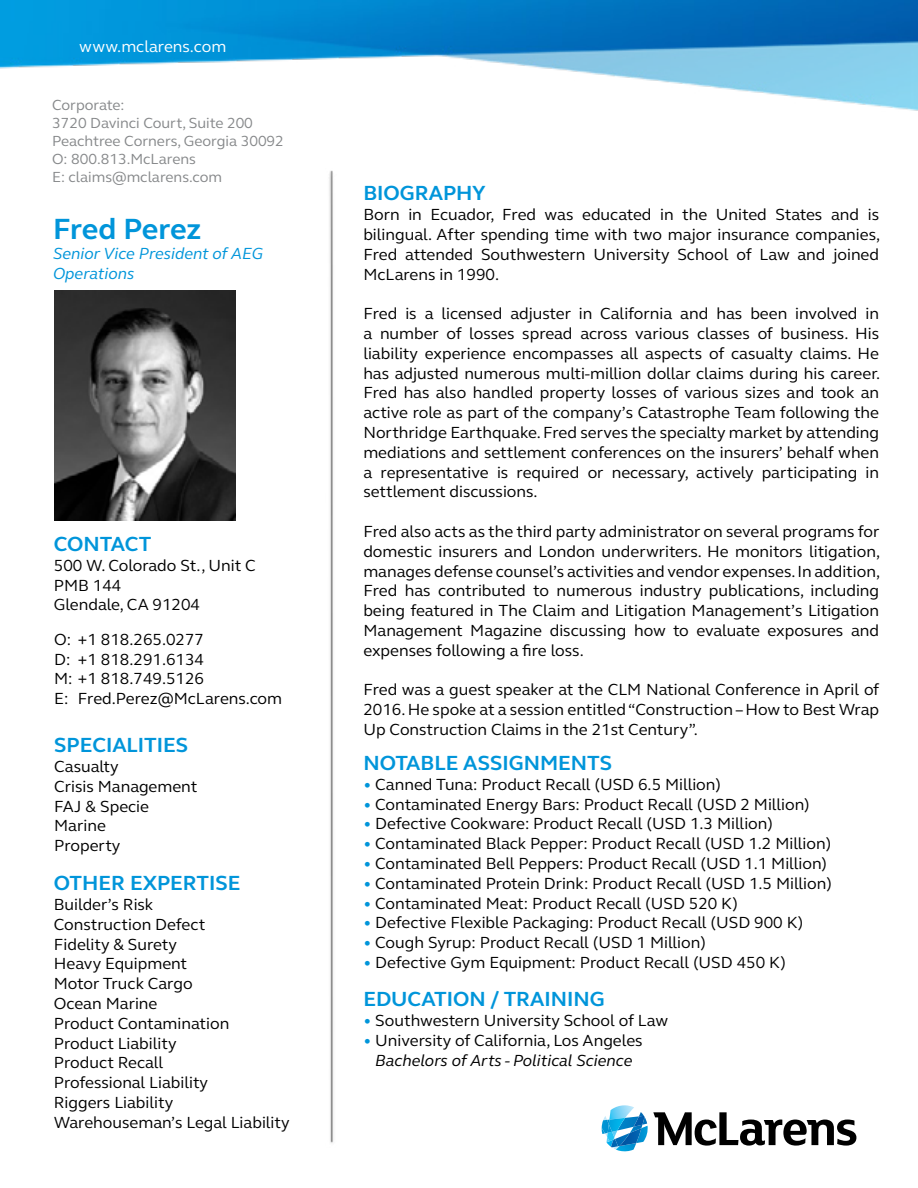
<style>
.page{position:relative;width:918px;height:1188px;background:#fff}
.page>*{position:absolute;margin:0;border:0;box-sizing:border-box;transform-origin:0 0}
.t1{font:700 30px "FS Elliot";letter-spacing:-.01em;color:#0095da}
.t2{font:700 21px "FS Elliot";color:#0095da}
.t3{font:16.5px/19.8px "FS Elliot";color:#000}
.t4{font:italic 16.5px/19.8px "FS Elliot";color:#0095da}
.t5{font:16.5px "FS Elliot";color:#fff}
.t6{font:15px/18px "FS Elliot";color:#86888a}
.s1{color:#0095da}
.s2{font-style:italic}
</style>
<div class="page">
<img style="left:0;top:0;width:918px;height:111px">
<img style="left:329px;top:170px;width:5px;height:973px">
<svg style="left:602px;top:1105px;width:254px;height:47px"></svg>
<img style="left:54px;top:291px;width:182px;height:229px">
<p class="t5" style="left:79px;top:36px;width:149px">www.mclarens.com</p>
<p class="t6" style="left:52px;top:96px;width:233px">Corporate:<br>3720 Davinci Court, Suite 200<br>Peachtree Corners, Georgia 30092<br>O: 800.813.McLarens<br>E: claims@mclarens.com</p>
<h1 class="t1" style="left:53px;top:209px;width:150px">Fred Perez</h1>
<p class="t4" style="left:53px;top:243px;width:212px">Senior Vice President of AEG<br>Operations</p>
<p class="t2" style="left:54px;top:530px;width:99px">CONTACT</p>
<p class="t3" style="left:54px;top:555px;width:203px">500 W. Colorado St., Unit C<br>PMB 144<br>Glendale, CA 91204</p>
<p class="t3" style="left:54px;top:629px;width:151px">O: +1 818.265.0277<br>D:<br>M: +1 818.749.5126<br>E:</p>
<p class="t3" style="left:78px;top:649px;width:128px">+1 818.291.6134</p>
<p class="t3" style="left:78px;top:688px;width:206px">Fred.Perez@McLarens.com</p>
<p class="t2" style="left:54px;top:731px;width:136px">SPECIALITIES</p>
<p class="t3" style="left:54px;top:756px;width:145px">Casualty<br>Crisis Management<br>FAJ &amp; Specie<br>Marine<br>Property</p>
<p class="t2" style="left:54px;top:869px;width:188px">OTHER EXPERTISE</p>
<p class="t3" style="left:54px;top:894px;width:237px">Builder’s Risk<br>Construction Defect<br>Fidelity &amp; Surety<br>Heavy Equipment<br>Motor Truck Cargo<br>Ocean Marine<br>Product Contamination<br>Product Liability<br>Product Recall<br>Professional Liability<br>Riggers Liability<br>Warehouseman’s Legal Liability</p>
<p class="t2" style="left:363px;top:179px;width:124px">BIOGRAPHY</p>
<p class="t3" style="left:363px;top:204px;width:518px;text-align:justify">Born in Ecuador, Fred was educated in the United States and is bilingual. After spending time with two major insurance companies, Fred attended Southwestern University School of Law and joined McLarens in 1990.</p>
<p class="t3" style="left:363px;top:303px;width:518px;text-align:justify">Fred is a licensed adjuster in California and has been involved in a number of losses spread across various classes of business. His liability experience encompasses all aspects of casualty claims. He has adjusted numerous multi-million dollar claims during his career.<br>Fred has also handled property losses of various sizes and took an active role as part of the company’s Catastrophe Team following the Northridge Earthquake. Fred serves the specialty market by attending mediations and settlement conferences on the insurers’ behalf when a representative is required or necessary, actively participating in settlement discussions.</p>
<p class="t3" style="left:363px;top:521px;width:518px;text-align:justify">Fred also acts as the third party administrator on several programs for domestic insurers and London underwriters. He monitors litigation, manages defense counsel’s activities and vendor expenses. In addition, Fred has contributed to numerous industry publications, including being featured in The Claim and Litigation Management’s Litigation Management Magazine discussing how to evaluate exposures and expenses following a fire loss.</p>
<p class="t3" style="left:363px;top:680px;width:517px;text-align:justify">Fred was a guest speaker at the CLM National Conference in April of 2016. He spoke at a session entitled “Construction – How to Best Wrap Up Construction Claims in the 21st Century”.</p>
<p class="t2" style="left:363px;top:749px;width:250px">NOTABLE ASSIGNMENTS</p>
<p class="t3" style="left:363px;top:774px;width:359px"><span class="s1">•</span> Canned Tuna: Product Recall (USD 6.5 Million)</p>
<p class="t3" style="left:363px;top:794px;width:448px"><span class="s1">•</span> Contaminated Energy Bars: Product Recall (USD 2 Million)</p>
<p class="t3" style="left:363px;top:814px;width:411px"><span class="s1">•</span> Defective Cookware: Product Recall (USD 1.3 Million)</p>
<p class="t3" style="left:363px;top:833px;width:469px"><span class="s1">•</span> Contaminated Black Pepper: Product Recall (USD 1.2 Million)</p>
<p class="t3" style="left:363px;top:853px;width:465px"><span class="s1">•</span> Contaminated Bell Peppers: Product Recall (USD 1.1 Million)</p>
<p class="t3" style="left:363px;top:873px;width:470px"><span class="s1">•</span> Contaminated Protein Drink: Product Recall (USD 1.5 Million)</p>
<p class="t3" style="left:363px;top:893px;width:376px"><span class="s1">•</span> Contaminated Meat: Product Recall (USD 520 K)</p>
<p class="t3" style="left:363px;top:913px;width:442px"><span class="s1">•</span> Defective Flexible Packaging: Product Recall (USD 900 K)</p>
<p class="t3" style="left:363px;top:932px;width:344px"><span class="s1">•</span> Cough Syrup: Product Recall (USD 1 Million)</p>
<p class="t3" style="left:363px;top:952px;width:424px"><span class="s1">•</span> Defective Gym Equipment: Product Recall (USD 450 K)</p>
<p class="t2" style="left:363px;top:985px;width:243px">EDUCATION / TRAINING</p>
<p class="t3" style="left:363px;top:1010px;width:306px"><span class="s1">•</span> Southwestern University School of Law</p>
<p class="t3" style="left:363px;top:1030px;width:281px;text-align:center"><span class="s1">•</span> University of California, Los Angeles<br><span class="s2">Bachelors of Arts - Political Science</span></p>
</div>
